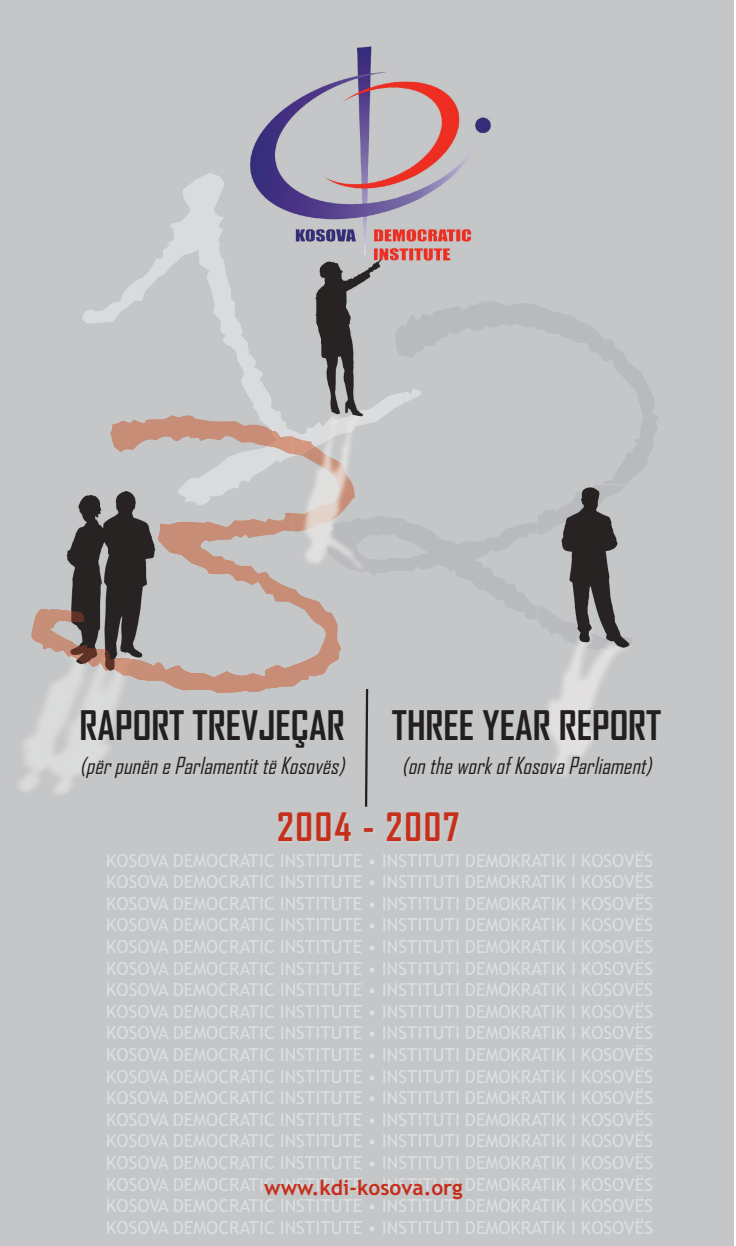
<style>
.page{position:relative;width:736px;height:1246px;background:#fff}
.page>*{position:absolute;margin:0;border:0;box-sizing:border-box;transform-origin:0 0}
.t1{font:700 39px "Agency FB";color:#231f20}
.t2{font:700 37.5px "Agency FB";letter-spacing:.05em;color:#c52f1c}
.t3{font:italic 22.5px "Agency FB";color:#231f20}
.t4{font:700 21px "Trebuchet MS";color:#c52f1c}
.t5{font:18px/21.6px "Trebuchet MS";color:#dddee0;text-align:justify}
</style>
<div class="page">
<div style="left:0;top:0;width:733px;height:1246px;background:#c5c6c8"></div>
<img style="left:250px;top:46px;width:240px;height:215px">
<svg style="left:403px;top:302px;width:255px;height:318px"></svg>
<svg style="left:335px;top:173px;width:86px;height:332px"></svg>
<svg style="left:82px;top:173px;width:253px;height:242px"></svg>
<img style="left:547px;top:485px;width:108px;height:290px">
<img style="left:537px;top:485px;width:96px;height:166px">
<img style="left:19px;top:632px;width:101px;height:162px">
<svg style="left:32px;top:499px;width:309px;height:194px"></svg>
<svg style="left:82px;top:415px;width:210px;height:90px"></svg>
<svg style="left:365px;top:689px;width:4px;height:118px"></svg>
<img style="left:292px;top:252px;width:111px;height:326px">
<img style="left:292px;top:457px;width:34px;height:75px">
<img style="left:292px;top:392px;width:34px;height:65px">
<img style="left:292px;top:436px;width:24px;height:20px">
<img style="left:326px;top:324px;width:60px;height:252px">
<img style="left:386px;top:324px;width:17px;height:193px">
<img style="left:327px;top:517px;width:76px;height:59px">
<img style="left:386px;top:518px;width:17px;height:56px">
<h1 class="t1" style="left:80px;top:704px;width:266px">RAPORT TREVJEÇAR</h1>
<p class="t3" style="left:80px;top:753px;width:271px">(për punën e Parlamentit të Kosovës)</p>
<h1 class="t1" style="left:392px;top:704px;width:271px">THREE YEAR REPORT</h1>
<p class="t3" style="left:402px;top:753px;width:257px">(on the work of Kosova Parliament)</p>
<h2 class="t2" style="left:277px;top:806px;width:184px">2004 - 2007</h2>
<p class="t5" style="left:106px;top:850px;width:548px">KOSOVA DEMOCRATIC INSTITUTE • INSTITUTI DEMOKRATIK I KOSOVËS KOSOVA DEMOCRATIC INSTITUTE • INSTITUTI DEMOKRATIK I KOSOVËS KOSOVA DEMOCRATIC INSTITUTE • INSTITUTI DEMOKRATIK I KOSOVËS KOSOVA DEMOCRATIC INSTITUTE • INSTITUTI DEMOKRATIK I KOSOVËS KOSOVA DEMOCRATIC INSTITUTE • INSTITUTI DEMOKRATIK I KOSOVËS KOSOVA DEMOCRATIC INSTITUTE • INSTITUTI DEMOKRATIK I KOSOVËS KOSOVA DEMOCRATIC INSTITUTE • INSTITUTI DEMOKRATIK I KOSOVËS KOSOVA DEMOCRATIC INSTITUTE • INSTITUTI DEMOKRATIK I KOSOVËS KOSOVA DEMOCRATIC INSTITUTE • INSTITUTI DEMOKRATIK I KOSOVËS KOSOVA DEMOCRATIC INSTITUTE • INSTITUTI DEMOKRATIK I KOSOVËS KOSOVA DEMOCRATIC INSTITUTE • INSTITUTI DEMOKRATIK I KOSOVËS KOSOVA DEMOCRATIC INSTITUTE • INSTITUTI DEMOKRATIK I KOSOVËS KOSOVA DEMOCRATIC INSTITUTE • INSTITUTI DEMOKRATIK I KOSOVËS KOSOVA DEMOCRATIC INSTITUTE • INSTITUTI DEMOKRATIK I KOSOVËS KOSOVA DEMOCRATIC INSTITUTE • INSTITUTI DEMOKRATIK I KOSOVËS KOSOVA DEMOCRATIC INSTITUTE • INSTITUTI DEMOKRATIK I KOSOVËS KOSOVA DEMOCRATIC INSTITUTE • INSTITUTI DEMOKRATIK I KOSOVËS KOSOVA DEMOCRATIC INSTITUTE • INSTITUTI DEMOKRATIK I KOSOVËS</p>
<p class="t4" style="left:264px;top:1175px;width:200px">www.kdi-kosova.org</p>
</div>
